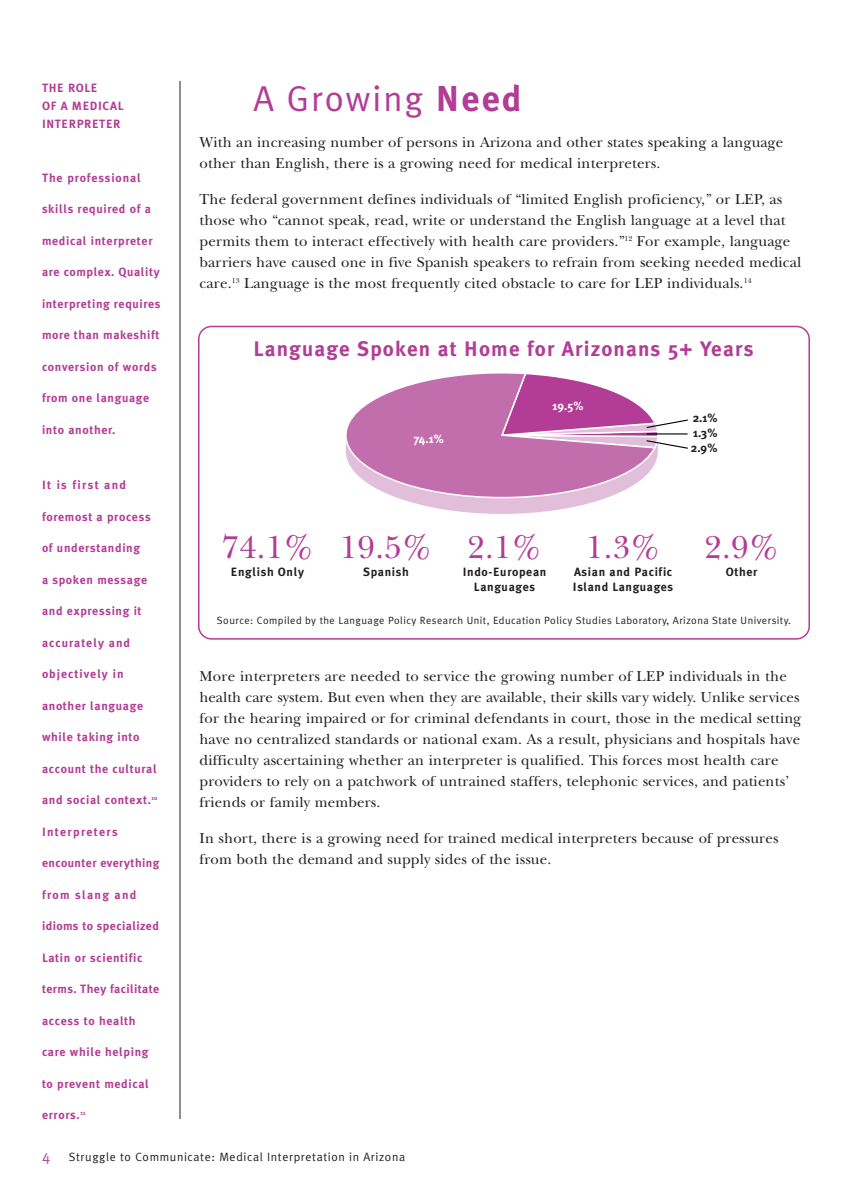
<style>
.page{position:relative;width:864px;height:1188px;background:#fff}
.page>*{position:absolute;margin:0;border:0;box-sizing:border-box;transform-origin:0 0}
.t1{font:36px "Meta Plus Normal";letter-spacing:.055em;color:#b33c96}
.t2{font:33px "New Baskerville";color:#b33c96}
.t3{font:700 21px "Meta Plus";letter-spacing:.055em;color:#b33c96}
.t4{font:15px/21px "New Baskerville";letter-spacing:.01em;color:#231f20}
.t5{font:15px "Meta Plus Normal";color:#b33c96}
.t6{font:700 12px/18px "Meta Plus";letter-spacing:.055em;color:#b33c96}
.t7{font:700 12px/15px "Meta Plus";letter-spacing:.055em;color:#231f20;text-align:justify}
.t8{font:700 12px "Meta Plus";letter-spacing:.035em;color:#b33c96}
.t9{font:12px "Meta Plus Normal";letter-spacing:.055em;color:#231f20}
.t10{font:700 12px "Meta Plus";letter-spacing:.11em;color:#b33c96}
.t11{font:700 12px "Meta Plus";letter-spacing:.08em;color:#b33c96}
.t12{font:700 12px "Meta Plus";color:#fff}
.t13{font:10.5px "Meta Plus Normal";letter-spacing:.04em;color:#231f20}
.s1{font-family:"Meta Plus";font-weight:700}
</style>
<div class="page">
<hr style="left:180px;top:81px;width:1px;height:1038px;background:#231f20">
<svg style="left:198px;top:326px;width:612px;height:314px"></svg>
<p class="t6" style="left:42px;top:80px;width:83px">THE ROLE<br>OF A MEDICAL<br>INTERPRETER</p>
<p class="t6" style="left:42px;top:170px;width:100px">The professional</p>
<p class="t6" style="left:42px;top:202px;width:110px">skills required of a</p>
<p class="t6" style="left:42px;top:233px;width:112px">medical interpreter</p>
<p class="t6" style="left:42px;top:265px;width:119px">are complex. Quality</p>
<p class="t6" style="left:42px;top:296px;width:120px">interpreting requires</p>
<p class="t6" style="left:42px;top:328px;width:119px">more than makeshift</p>
<p class="t6" style="left:42px;top:359px;width:116px">conversion of words</p>
<p class="t6" style="left:42px;top:391px;width:109px">from one language</p>
<p class="t6" style="left:42px;top:422px;width:75px">into another.</p>
<p class="t10" style="left:42px;top:481px;width:86px">It is first and</p>
<p class="t6" style="left:42px;top:509px;width:110px">foremost a process</p>
<p class="t6" style="left:42px;top:541px;width:100px">of understanding</p>
<p class="t6" style="left:42px;top:572px;width:107px">a spoken message</p>
<p class="t6" style="left:42px;top:604px;width:101px">and expressing it</p>
<p class="t11" style="left:42px;top:639px;width:90px">accurately and</p>
<p class="t11" style="left:42px;top:670px;width:83px">objectively in</p>
<p class="t6" style="left:42px;top:698px;width:103px">another language</p>
<p class="t6" style="left:42px;top:730px;width:99px">while taking into</p>
<p class="t6" style="left:42px;top:761px;width:116px">account the cultural</p>
<p class="t6" style="left:42px;top:793px;width:117px">and social context.<sup>10</sup></p>
<p class="t10" style="left:42px;top:828px;width:77px">Interpreters</p>
<p class="t8" style="left:42px;top:859px;width:119px">encounter everything</p>
<p class="t10" style="left:42px;top:891px;width:96px">from slang and</p>
<p class="t8" style="left:42px;top:922px;width:118px">idioms to specialized</p>
<p class="t6" style="left:42px;top:950px;width:102px">Latin or scientific</p>
<p class="t8" style="left:42px;top:985px;width:119px">terms. They facilitate</p>
<p class="t6" style="left:42px;top:1013px;width:95px">access to health</p>
<p class="t6" style="left:42px;top:1045px;width:108px">care while helping</p>
<p class="t6" style="left:42px;top:1076px;width:108px">to prevent medical</p>
<p class="t6" style="left:42px;top:1108px;width:45px">errors.<sup>11</sup></p>
<h1 class="t1" style="left:254px;top:85px;width:270px">A Growing <span class="s1">Need</span></h1>
<p class="t4" style="left:200px;top:133px;width:585px">With an increasing number of persons in Arizona and other states speaking a language other than English, there is a growing need for medical interpreters.</p>
<p class="t4" style="left:199px;top:190px;width:604px">The federal government defines individuals of “limited English proficiency,” or LEP, as those who “cannot speak, read, write or understand the English language at a level that permits them to interact effectively with health care providers.”<sup>12</sup> For example, language barriers have caused one in five Spanish speakers to refrain from seeking needed medical care.<sup>13</sup> Language is the most frequently cited obstacle to care for LEP individuals.<sup>14</sup></p>
<h3 class="t3" style="left:254px;top:341px;width:502px">Language Spoken at Home for Arizonans 5+ Years</h3>
<h2 class="t2" style="left:222px;top:536px;width:93px">74.1%</h2>
<p class="t7" style="left:231px;top:566px;width:75px">English Only</p>
<p class="t12" style="left:414px;top:434px;width:31px">74.1%</p>
<p class="t12" style="left:553px;top:402px;width:32px">19.5%</p>
<p class="t7" style="left:691px;top:412px;width:28px">2.1% 1.3% 2.9%</p>
<h2 class="t2" style="left:340px;top:536px;width:93px">19.5%</h2>
<p class="t7" style="left:363px;top:566px;width:47px">Spanish</p>
<h2 class="t2" style="left:468px;top:536px;width:76px">2.1%</h2>
<p class="t7" style="left:463px;top:566px;width:85px;text-align:center">Indo-European<br>Languages</p>
<h2 class="t2" style="left:586px;top:536px;width:76px">1.3%</h2>
<p class="t7" style="left:573px;top:566px;width:102px">Asian and Pacific<br>Island Languages</p>
<h2 class="t2" style="left:705px;top:536px;width:76px">2.9%</h2>
<p class="t7" style="left:726px;top:566px;width:33px">Other</p>
<p class="t13" style="left:217px;top:617px;width:576px">Source: Compiled by the Language Policy Research Unit, Education Policy Studies Laboratory, Arizona State University.</p>
<p class="t4" style="left:200px;top:667px;width:603px">More interpreters are needed to service the growing number of LEP individuals in the health care system. But even when they are available, their skills vary widely. Unlike services for the hearing impaired or for criminal defendants in court, those in the medical setting have no centralized standards or national exam. As a result, physicians and hospitals have difficulty ascertaining whether an interpreter is qualified. This forces most health care providers to rely on a patchwork of untrained staffers, telephonic services, and patients’ friends or family members.</p>
<p class="t4" style="left:200px;top:829px;width:580px">In short, there is a growing need for trained medical interpreters because of pressures from both the demand and supply sides of the issue.</p>
<p class="t5" style="left:42px;top:1150px;width:10px">4</p>
<p class="t9" style="left:69px;top:1153px;width:338px">Struggle to Communicate: Medical Interpretation in Arizona</p>
</div>
